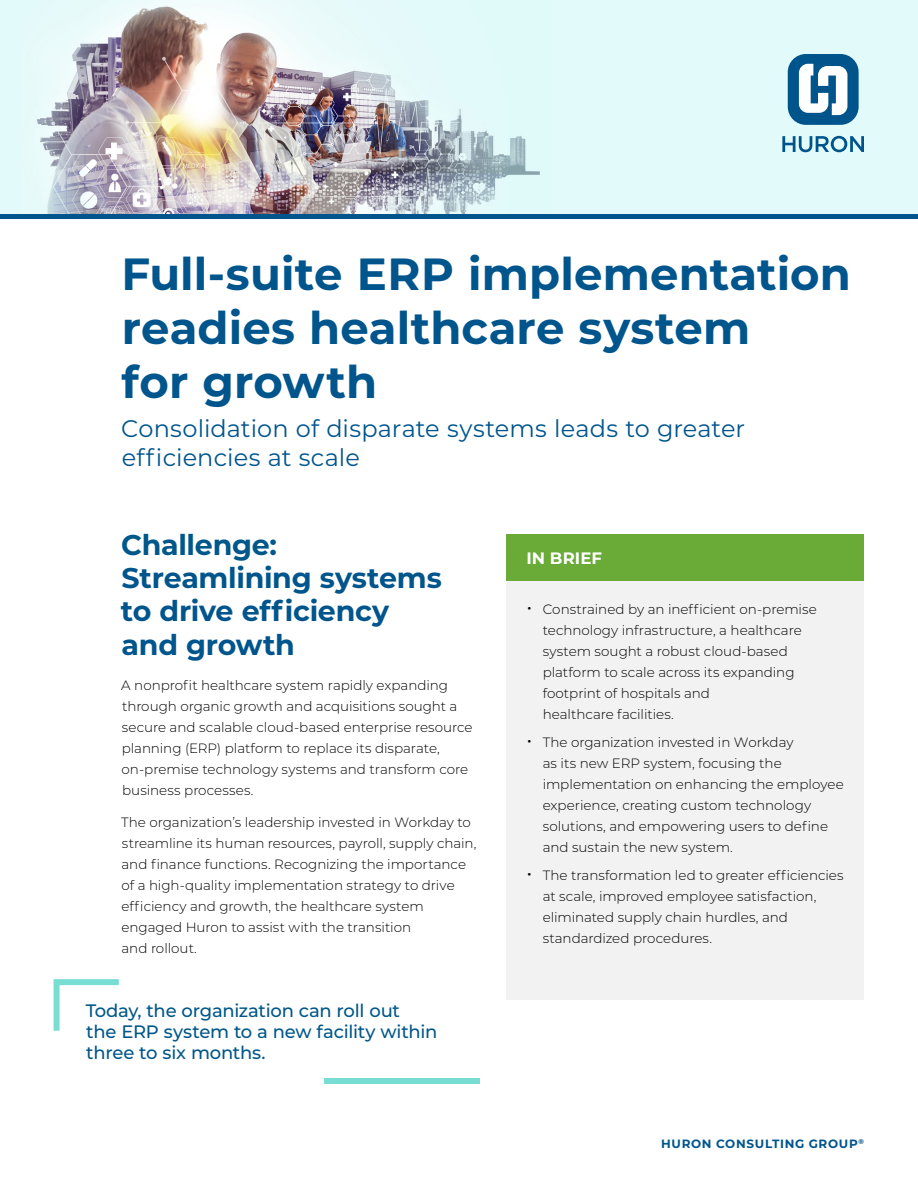
<style>
.page{position:relative;width:918px;height:1188px;background:#fff}
.page>*{position:absolute;margin:0;border:0;box-sizing:border-box;transform-origin:0 0}
.t1{font:700 45px/54px "Montserrat";color:#00558c}
.t2{font:700 28.5px/33.8px "Montserrat";letter-spacing:-.01em;color:#00558c}
.t3{font:700 28.5px "Montserrat";letter-spacing:-.01em;color:#005789}
.t4{font:24px/28.8px "Montserrat";letter-spacing:.005em;color:#00558c}
.t5{font:500 18px/21px "Montserrat";letter-spacing:-.015em;color:#005789}
.t6{font:700 16.5px "Montserrat";letter-spacing:.005em;color:#fff}
.t7{font:300 13.5px/21px "Montserrat";color:#000}
.t8{font:700 12px "Montserrat";letter-spacing:.055em;color:#00558c}
.s1{font-size:21px}
</style>
<div class="page">
<div style="left:0;top:0;width:918px;height:215px;background:#e2fafa"></div>
<img style="left:37px;top:0;width:503px;height:214px">
<div style="left:788px;top:54px;width:71px;height:71px;background:#00548c;border-radius:18px"></div>
<svg style="left:782px;top:136px;width:82px;height:16px"></svg>
<svg style="left:799px;top:64px;width:48px;height:51px"></svg>
<div style="left:0;top:214px;width:918px;height:5px;background:#00558c"></div>
<div style="left:506px;top:581px;width:358px;height:419px;background:#f2f2f2"></div>
<div style="left:506px;top:534px;width:358px;height:47px;background:#6aaa37"></div>
<svg style="left:53px;top:979px;width:66px;height:52px"></svg>
<div style="left:324px;top:1078px;width:155px;height:6px;background:#78ded4"></div>
<h1 class="t1" style="left:121px;top:245px;width:731px">Full-suite ERP implementation readies healthcare system<br>for growth</h1>
<h3 class="t4" style="left:121px;top:414px;width:626px">Consolidation of disparate systems leads to greater efficiencies at scale</h3>
<h2 class="t3" style="left:121px;top:524px;width:157px">Challenge:</h2>
<h2 class="t2" style="left:121px;top:559px;width:322px">Streamlining systems to drive efficiency and growth</h2>
<p class="t7" style="left:121px;top:674px;width:353px">A nonprofit healthcare system rapidly expanding through organic growth and acquisitions sought a secure and scalable cloud-based enterprise resource planning (ERP) platform to replace its disparate, on-premise technology systems and transform core business processes.</p>
<p class="t7" style="left:121px;top:811px;width:357px">The organization’s leadership invested in Workday to streamline its human resources, payroll, supply chain, and finance functions. Recognizing the importance of a high-quality implementation strategy to drive efficiency and growth, the healthcare system engaged Huron to assist with the transition<br>and rollout.</p>
<h3 class="t5" style="left:86px;top:999px;width:353px">Today, the organization can roll out<br>the ERP system to a new facility within three to six months.</h3>
<p class="t6" style="left:526px;top:546px;width:77px">IN BRIEF</p>
<p class="t7" style="left:543px;top:598px;width:276px;text-indent:-16px"><span class="s1">•</span> Constrained by an inefficient on-premise technology infrastructure, a healthcare system sought a robust cloud-based platform to scale across its expanding footprint of hospitals and<br>healthcare facilities.</p>
<p class="t7" style="left:543px;top:731px;width:303px;text-indent:-16px"><span class="s1">•</span> The organization invested in Workday<br>as its new ERP system, focusing the implementation on enhancing the employee experience, creating custom technology solutions, and empowering users to define and sustain the new system.</p>
<p class="t7" style="left:543px;top:864px;width:302px;text-indent:-16px"><span class="s1">•</span> The transformation led to greater efficiencies at scale, improved employee satisfaction, eliminated supply chain hurdles, and standardized procedures.</p>
<p class="t8" style="left:661px;top:1135px;width:204px">HURON CONSULTING GROUP<sup>®</sup></p>
</div>
